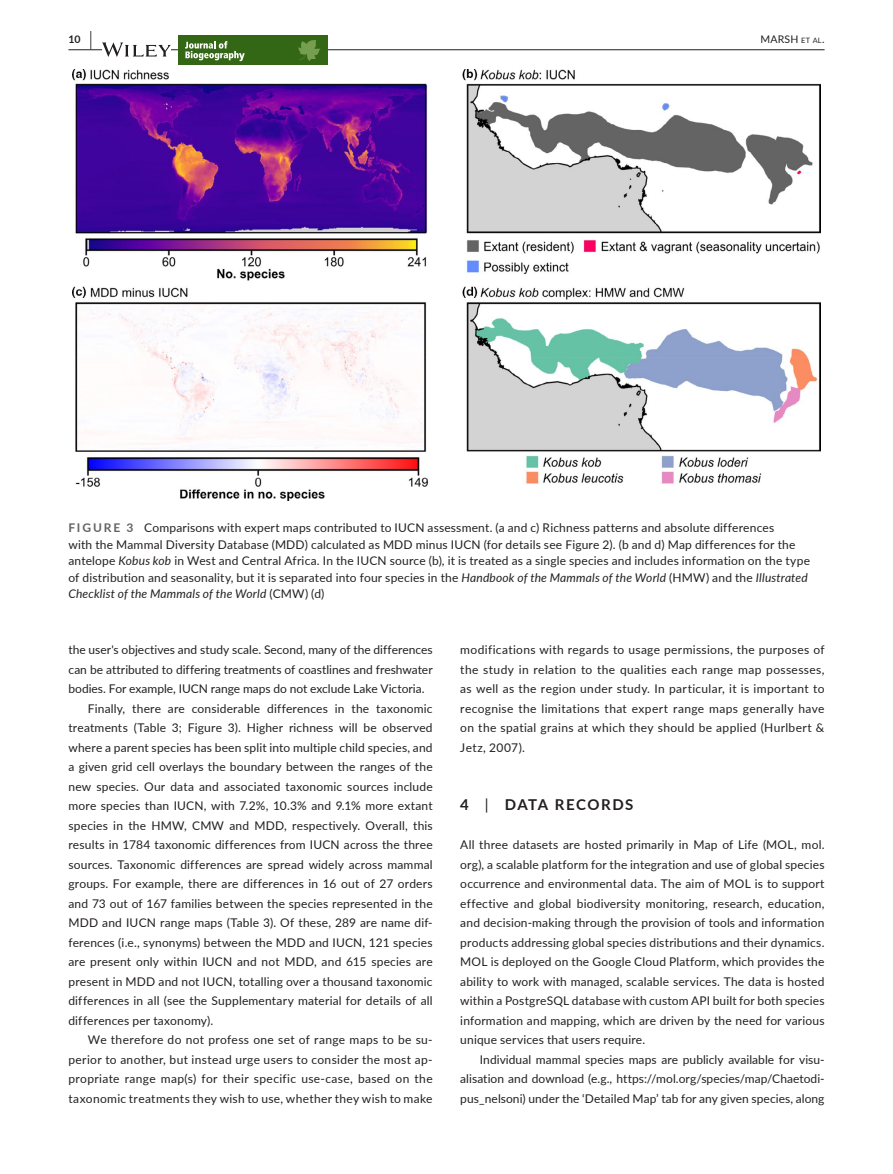
<style>
.page{position:relative;width:893px;height:1174px;background:#fff}
.page>*{position:absolute;margin:0;border:0;box-sizing:border-box;transform-origin:0 0}
.t1{font:700 15px "Lato";letter-spacing:.09em;color:#231f20}
.t2{font:12px/19.5px "Lato";letter-spacing:.015em;color:#231f20;text-align:justify}
.t3{font:10.5px "Lato";letter-spacing:.025em;color:#231f20}
.t4{font:700 10.5px "Lato";color:#231f20}
.s1{font-size:19.5px}
.s2{font-size:7.35px}
.s3{font-style:inherit}
.s4{font-weight:700;color:#636366}
.s5{font-style:italic}
.s6{font-weight:400}
</style>
<div class="page">
<hr style="left:68px;top:49px;width:756px;height:1px;background:#231f20">
<svg style="left:102px;top:42px;width:69px;height:15px"></svg>
<div style="left:293px;top:35px;width:34px;height:30px;background:#346715"></div>
<div style="left:178px;top:35px;width:115px;height:30px;background:#346715"></div>
<svg style="left:298px;top:40px;width:22px;height:21px"></svg>
<svg style="left:185px;top:41px;width:60px;height:20px"></svg>
<img style="left:72px;top:69px;width:749px;height:431px">
<p class="t4" style="left:68px;top:31px;width:25px">10 <span class="s1">|</span></p>
<p class="t3" style="left:760px;top:31px;width:66px">MARSH <span class="s2">et al</span><span class="s3">.</span></p>
<p class="t2" style="left:68px;top:519px;width:743px;line-height:16.5px;text-align:left"><span class="s4">FIGURE 3</span> Comparisons with expert maps contributed to IUCN assessment. (a and c) Richness patterns and absolute differences<br>with the Mammal Diversity Database (MDD) calculated as MDD minus IUCN (for details see Figure 2). (b and d) Map differences for the antelope <span class="s5">Kobus kob</span> in West and Central Africa. In the IUCN source (b), it is treated as a single species and includes information on the type of distribution and seasonality, but it is separated into four species in the <span class="s5">Handbook of the Mammals of the World</span> (HMW) and the <span class="s5">Illustrated Checklist of the Mammals of the World</span> (CMW) (d)</p>
<p class="t2" style="left:68px;top:639px;width:366px">the user's objectives and study scale. Second, many of the differences</p>
<p class="t2" style="left:68px;top:659px;width:366px">can be attributed to differing treatments of coastlines and freshwater</p>
<p class="t2" style="left:68px;top:678px;width:358px">bodies. For example, IUCN range maps do not exclude Lake Victoria.</p>
<p class="t2" style="left:88px;top:698px;width:346px">Finally, there are considerable differences in the taxonomic</p>
<p class="t2" style="left:68px;top:717px;width:366px">treatments (Table 3; Figure 3). Higher richness will be observed</p>
<p class="t2" style="left:68px;top:737px;width:366px">where a parent species has been split into multiple child species, and</p>
<p class="t2" style="left:68px;top:756px;width:366px">a given grid cell overlays the boundary between the ranges of the</p>
<p class="t2" style="left:68px;top:776px;width:366px">new species. Our data and associated taxonomic sources include</p>
<p class="t2" style="left:68px;top:795px;width:366px">more species than IUCN, with 7.2%, 10.3% and 9.1% more extant</p>
<p class="t2" style="left:68px;top:815px;width:366px">species in the HMW, CMW and MDD, respectively. Overall, this</p>
<p class="t2" style="left:68px;top:834px;width:366px">results in 1784 taxonomic differences from IUCN across the three</p>
<p class="t2" style="left:68px;top:854px;width:366px">sources. Taxonomic differences are spread widely across mammal</p>
<p class="t2" style="left:68px;top:873px;width:366px">groups. For example, there are differences in 16 out of 27 orders</p>
<p class="t2" style="left:68px;top:893px;width:366px">and 73 out of 167 families between the species represented in the</p>
<p class="t2" style="left:68px;top:912px;width:366px">MDD and IUCN range maps (Table 3). Of these, 289 are name dif-</p>
<p class="t2" style="left:68px;top:932px;width:366px">ferences (i.e., synonyms) between the MDD and IUCN, 121 species</p>
<p class="t2" style="left:68px;top:951px;width:366px">are present only within IUCN and not MDD, and 615 species are</p>
<p class="t2" style="left:68px;top:971px;width:366px">present in MDD and not IUCN, totalling over a thousand taxonomic</p>
<p class="t2" style="left:68px;top:990px;width:366px">differences in all (see the Supplementary material for details of all</p>
<p class="t2" style="left:68px;top:1010px;width:146px">differences per taxonomy).</p>
<p class="t2" style="left:88px;top:1029px;width:346px">We therefore do not profess one set of range maps to be su-</p>
<p class="t2" style="left:68px;top:1049px;width:366px">perior to another, but instead urge users to consider the most ap-</p>
<p class="t2" style="left:68px;top:1068px;width:366px">propriate range map(s) for their specific use-case, based on the</p>
<p class="t2" style="left:68px;top:1088px;width:366px">taxonomic treatments they wish to use, whether they wish to make</p>
<p class="t2" style="left:460px;top:639px;width:366px">modifications with regards to usage permissions, the purposes of the study in relation to the qualities each range map possesses, as well as the region under study. In particular, it is important to recognise the limitations that expert range maps generally have on the spatial grains at which they should be applied (Hurlbert &amp; Jetz, 2007).</p>
<p class="t1" style="left:460px;top:794px;width:175px">4 <span class="s6">|</span> DATA RECORDS</p>
<p class="t2" style="left:460px;top:834px;width:366px">All three datasets are hosted primarily in Map of Life (MOL, mol. org), a scalable platform for the integration and use of global species occurrence and environmental data. The aim of MOL is to support effective and global biodiversity monitoring, research, education, and decision-making through the provision of tools and information products addressing global species distributions and their dynamics.<br>MOL is deployed on the Google Cloud Platform, which provides the ability to work with managed, scalable services. The data is hosted within a PostgreSQL database with custom API built for both species information and mapping, which are driven by the need for various unique services that users require.</p>
<p class="t2" style="left:460px;top:1049px;width:366px;text-indent:20px">Individual mammal species maps are publicly available for visu&shy;alisation and download (e.g., https://mol.org/species/map/Chaetodi&shy;pus_nelsoni) under the ‘Detailed Map’ tab for any given species, along</p>
</div>
